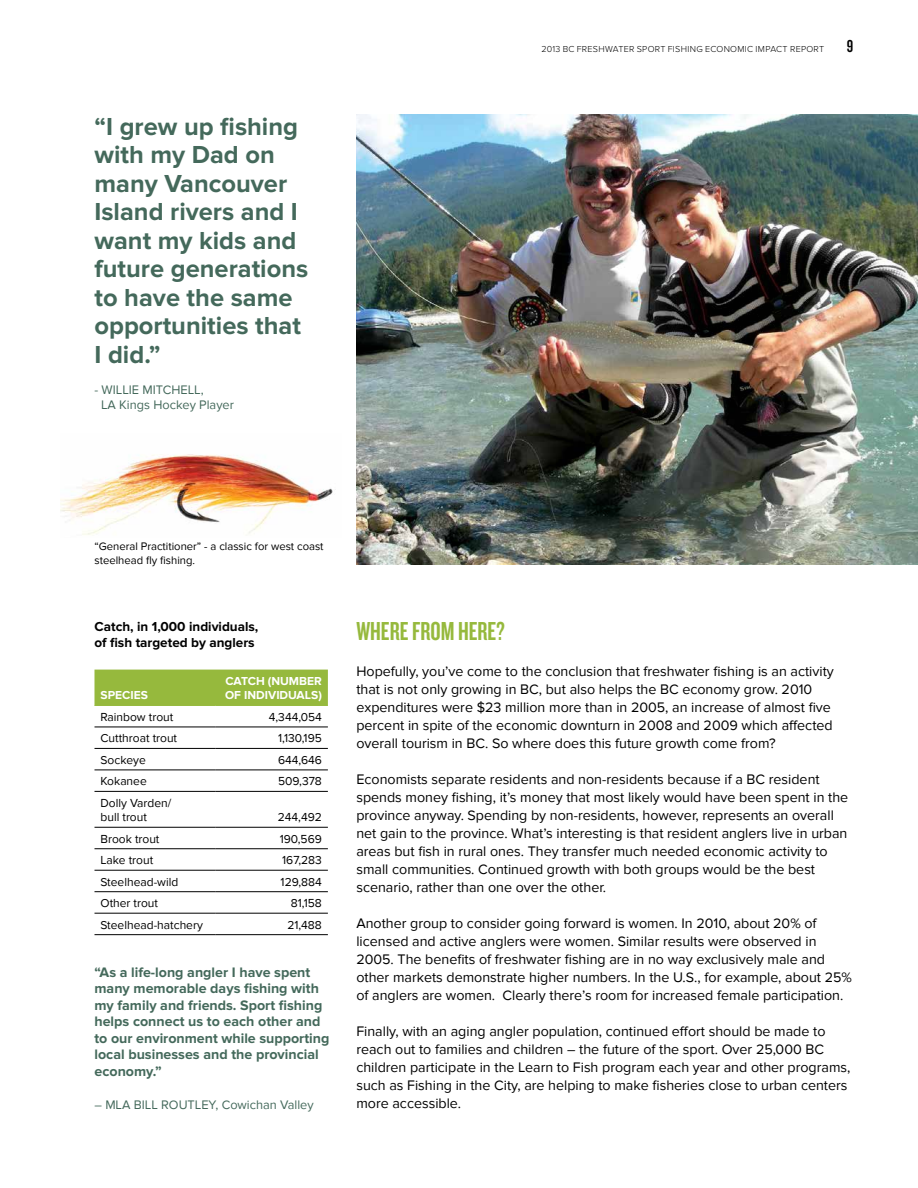
<style>
.page{position:relative;width:918px;height:1188px;background:#fff}
.page>*{position:absolute;margin:0;border:0;box-sizing:border-box;transform-origin:0 0}
.t1{font:27px "Knockout HTF48 Featherweight";color:#96b93d}
.t2{font:700 25.5px/28.5px "Proxima Nova";color:#44695b}
.t3{font:14.25px/18px "Proxima Nova";color:#000}
.t4{font:700 14.25px/16.5px "Proxima Nova";color:#44695b}
.t5{font:700 13.5px/16.5px "Proxima Nova";color:#000}
.t6{font:12.75px/15px "Proxima Nova";color:#44695b}
.t7{font:12px/14.4px "Proxima Nova";color:#000}
.t8{font:700 12px/14.4px "Proxima Nova";color:#fff}
.t9{font:11.25px/13.5px "Proxima Nova";color:#000}
.t10{font:300 9px "Proxima Nova";letter-spacing:.035em;color:#000}
.s1{font-family:"Knockout HTF48 Featherweight";font-weight:400;font-size:18px}
</style>
<div class="page">
<img style="left:61px;top:454px;width:272px;height:81px">
<div style="left:94px;top:670px;width:234px;height:35px;background:#96b93d"></div>
<hr style="left:94px;top:727px;width:122px;height:1px;background:#000">
<hr style="left:216px;top:727px;width:112px;height:1px;background:#000">
<hr style="left:94px;top:748px;width:122px;height:1px;background:#000">
<hr style="left:216px;top:748px;width:112px;height:1px;background:#000">
<hr style="left:94px;top:770px;width:122px;height:1px;background:#000">
<hr style="left:216px;top:770px;width:112px;height:1px;background:#000">
<hr style="left:94px;top:791px;width:122px;height:1px;background:#000">
<hr style="left:216px;top:791px;width:112px;height:1px;background:#000">
<hr style="left:94px;top:827px;width:122px;height:1px;background:#000">
<hr style="left:216px;top:827px;width:112px;height:1px;background:#000">
<hr style="left:94px;top:848px;width:122px;height:1px;background:#000">
<hr style="left:216px;top:848px;width:112px;height:1px;background:#000">
<hr style="left:94px;top:870px;width:122px;height:1px;background:#000">
<hr style="left:216px;top:870px;width:112px;height:1px;background:#000">
<hr style="left:94px;top:891px;width:122px;height:1px;background:#000">
<hr style="left:216px;top:891px;width:112px;height:1px;background:#000">
<hr style="left:94px;top:913px;width:122px;height:1px;background:#000">
<hr style="left:216px;top:913px;width:112px;height:1px;background:#000">
<hr style="left:94px;top:934px;width:122px;height:1px;background:#000">
<hr style="left:216px;top:934px;width:112px;height:1px;background:#000">
<hr style="left:94px;top:705px;width:122px;height:1px;background:#96b93d">
<hr style="left:216px;top:705px;width:112px;height:1px;background:#96b93d">
<img style="left:356px;top:115px;width:562px;height:450px">
<h2 class="t2" style="left:94px;top:112px;width:215px">“I grew up fishing with my Dad on many Vancouver<br>Island rivers and I want my kids and future generations to have the same opportunities that<br>I did.”</h2>
<p class="t6" style="left:101px;top:383px;width:134px;text-indent:-7px">- WILLIE MITCHELL,<br>LA Kings Hockey Player</p>
<p class="t10" style="left:541px;top:45px;width:313px">2013 BC FRESHWATER SPORT FISHING ECONOMIC IMPACT REPORT <span class="s1">9</span></p>
<p class="t9" style="left:94px;top:540px;width:231px">“General Practitioner” - a classic for west coast steelhead fly fishing.</p>
<p class="t5" style="left:94px;top:618px;width:165px">Catch, in 1,000 individuals, of fish targeted by anglers</p>
<p class="t8" style="left:100px;top:689px;width:49px">SPECIES</p>
<p class="t8" style="left:225px;top:674px;width:98px">CATCH (NUMBER<br>OF INDIVIDUALS)</p>
<p class="t7" style="left:100px;top:710px;width:74px">Rainbow trout</p>
<p class="t7" style="left:269px;top:710px;width:55px">4,344,054</p>
<p class="t7" style="left:100px;top:731px;width:78px">Cutthroat trout</p>
<p class="t7" style="left:278px;top:731px;width:45px">1,130,195</p>
<p class="t7" style="left:100px;top:753px;width:47px">Sockeye</p>
<p class="t7" style="left:278px;top:753px;width:45px">644,646</p>
<p class="t7" style="left:100px;top:774px;width:48px">Kokanee</p>
<p class="t7" style="left:278px;top:774px;width:45px">509,378</p>
<p class="t7" style="left:100px;top:796px;width:72px">Dolly Varden/ bull trout</p>
<p class="t7" style="left:278px;top:810px;width:46px">244,492</p>
<p class="t7" style="left:100px;top:832px;width:60px">Brook trout</p>
<p class="t7" style="left:280px;top:832px;width:44px">190,569</p>
<p class="t7" style="left:100px;top:853px;width:54px">Lake trout</p>
<p class="t7" style="left:282px;top:853px;width:41px">167,283</p>
<p class="t7" style="left:100px;top:875px;width:79px">Steelhead-wild</p>
<p class="t7" style="left:281px;top:875px;width:43px">129,884</p>
<p class="t7" style="left:100px;top:896px;width:59px">Other trout</p>
<p class="t7" style="left:291px;top:896px;width:32px">81,158</p>
<p class="t7" style="left:100px;top:918px;width:104px">Steelhead-hatchery</p>
<p class="t7" style="left:287px;top:918px;width:36px">21,488</p>
<p class="t4" style="left:94px;top:964px;width:236px">“As a life-long angler I have spent many memorable days fishing with my family and friends. Sport fishing helps connect us to each other and to our environment while supporting local businesses and the provincial economy.”</p>
<p class="t6" style="left:94px;top:1097px;width:221px">– MLA BILL ROUTLEY, Cowichan Valley</p>
<h1 class="t1" style="left:356px;top:618px;width:150px">WHEREFROM HERE?</h1>
<p class="t3" style="left:356px;top:663px;width:479px">Hopefully, you’ve come to the conclusion that freshwater fishing is an activity that is not only growing in BC, but also helps the BC economy grow. 2010 expenditures were $23 million more than in 2005, an increase of almost five percent in spite of the economic downturn in 2008 and 2009 which affected overall tourism in BC. So where does this future growth come from?</p>
<p class="t3" style="left:356px;top:771px;width:493px">Economists separate residents and non-residents because if a BC resident spends money fishing, it’s money that most likely would have been spent in the province anyway. Spending by non-residents, however, represents an overall net gain to the province. What’s interesting is that resident anglers live in urban areas but fish in rural ones. They transfer much needed economic activity to small communities. Continued growth with both groups would be the best scenario, rather than one over the other.</p>
<p class="t3" style="left:356px;top:915px;width:497px">Another group to consider going forward is women. In 2010, about 20% of licensed and active anglers were women. Similar results were observed in 2005. The benefits of freshwater fishing are in no way exclusively male and other markets demonstrate higher numbers. In the U.S., for example, about 25% of anglers are women. Clearly there’s room for increased female participation.</p>
<p class="t3" style="left:356px;top:1023px;width:496px">Finally, with an aging angler population, continued effort should be made to reach out to families and children – the future of the sport. Over 25,000 BC children participate in the Learn to Fish program each year and other programs, such as Fishing in the City, are helping to make fisheries close to urban centers more accessible.</p>
</div>
